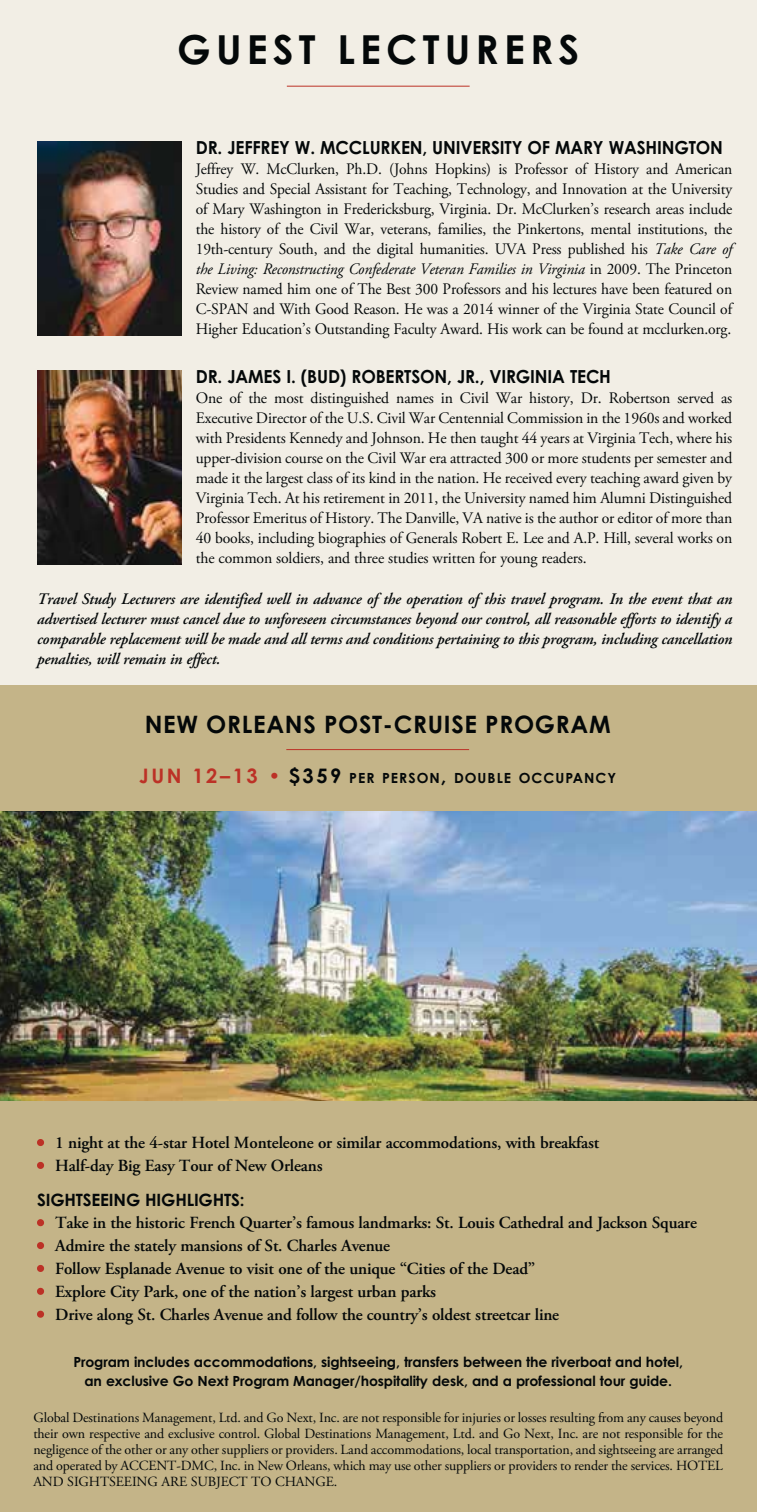
<style>
.page{position:relative;width:757px;height:1512px;background:#fff}
.page>*{position:absolute;margin:0;border:0;box-sizing:border-box;transform-origin:0 0}
.t1{font:700 40px "Century Gothic Std";letter-spacing:.13em;color:#040809}
.t2{font:700 24px "Century Gothic Std";letter-spacing:.03em;color:#040809}
.t3{font:700 18px "Century Gothic Std";letter-spacing:-.01em;color:#040809;scale:.96 1}
.t4{font:600 17px "Adobe Garamond Pro";letter-spacing:-.01em;color:#040809}
.t5{font:700 17px "Century Gothic Std";letter-spacing:-.01em;color:#040809}
.t6{font:16px/20px "Adobe Garamond Pro";letter-spacing:-.01em;color:#040809;text-align:justify}
.t7{font:italic 600 16px/20px "Adobe Garamond Pro";letter-spacing:-.01em;color:#040809;text-align:justify}
.t8{font:14px/16px "Adobe Garamond Pro";letter-spacing:-.01em;color:#040809;text-align:justify}
.t9{font:700 14px/19px "Century Gothic Std";letter-spacing:-.01em;color:#040809;text-align:center}
.t10{font:700 14px "Century Gothic Std";letter-spacing:.07em;color:#040809}
.s1{font-style:italic}
.s2{font-size:20px;color:#bc3126}
.s3{font-size:20px}
.s4{color:#bc3126}
</style>
<div class="page">
<div style="left:0;top:0;width:756px;height:1132px;background:#f2eee5"></div>
<div style="left:0;top:685px;width:756px;height:827px;background:#c4b488"></div>
<hr style="left:286px;top:749px;width:183px;height:1px;background:#bc3126">
<div style="left:37px;top:1139px;width:7px;height:7px;border:2px solid #bc3126;border-radius:50%"></div>
<div style="left:37px;top:1162px;width:7px;height:7px;border:2px solid #bc3126;border-radius:50%"></div>
<div style="left:37px;top:1219px;width:7px;height:7px;border:2px solid #bc3126;border-radius:50%"></div>
<div style="left:37px;top:1242px;width:7px;height:7px;border:2px solid #bc3126;border-radius:50%"></div>
<div style="left:37px;top:1265px;width:7px;height:7px;border:2px solid #bc3126;border-radius:50%"></div>
<div style="left:37px;top:1288px;width:7px;height:7px;border:2px solid #bc3126;border-radius:50%"></div>
<div style="left:37px;top:1311px;width:7px;height:7px;border:2px solid #bc3126;border-radius:50%"></div>
<img style="left:0;top:811px;width:756px;height:289px">
<img style="left:37px;top:141px;width:144px;height:195px">
<img style="left:37px;top:370px;width:144px;height:195px">
<hr style="left:286px;top:86px;width:183px;height:1px;background:#bc3126">
<h1 class="t1" style="left:177px;top:35px;width:403px">GUEST LECTURERS</h1>
<p class="t3" style="left:196px;top:141px;width:550px">DR. JEFFREY W. MCCLURKEN, UNIVERSITY OF MARY WASHINGTON</p>
<p class="t6" style="left:196px;top:161px;width:537px">Jeffrey W. McClurken, Ph.D. (Johns Hopkins) is Professor of History and American Studies and Special Assistant for Teaching, Technology, and Innovation at the University of Mary Washington in Fredericksburg, Virginia. Dr. McClurken’s research areas include the history of the Civil War, veterans, families, the Pinkertons, mental institutions, the 19th-century South, and the digital humanities. UVA Press published his <span class="s1">Take Care of the Living: Reconstructing Confederate Veteran Families in Virginia</span> in 2009. The Princeton Review named him one of The Best 300 Professors and his lectures have been featured on C-SPAN and With Good Reason. He was a 2014 winner of the Virginia State Council of Higher Education’s Outstanding Faculty Award. His work can be found at mcclurken.org.</p>
<p class="t3" style="left:196px;top:370px;width:434px">DR. JAMES I. (BUD) ROBERTSON, JR., VIRGINIA TECH</p>
<p class="t6" style="left:196px;top:389px;width:537px">One of the most distinguished names in Civil War history, Dr. Robertson served as Executive Director of the U.S. Civil War Centennial Commission in the 1960s and worked with Presidents Kennedy and Johnson. He then taught 44 years at Virginia Tech, where his upper-division course on the Civil War era attracted 300 or more students per semester and made it the largest class of its kind in the nation. He received every teaching award given by Virginia Tech. At his retirement in 2011, the University named him Alumni Distinguished Professor Emeritus of History. The Danville, VA native is the author or editor of more than 40 books, including biographies of Generals Robert E. Lee and A.P. Hill, several works on the common soldiers, and three studies written for young readers.</p>
<p class="t7" style="left:37px;top:590px;width:696px">Travel Study Lecturers are identified well in advance of the operation of this travel program. In the event that an advertised lecturer must cancel due to unforeseen circumstances beyond our control, all reasonable efforts to identify a comparable replacement will be made and all terms and conditions pertaining to this program, including cancellation penalties, will remain in effect.</p>
<h2 class="t2" style="left:145px;top:715px;width:467px">NEW ORLEANS POST-CRUISE PROGRAM</h2>
<p class="t10" style="left:139px;top:770px;width:478px"><span class="s2">JUN 12–13 •</span> <span class="s3">$359</span> PER PERSON<span class="s3">,</span> DOUBLE OCCUPANCY</p>
<p class="t4" style="left:37px;top:1136px;width:563px"><span class="s4">•</span> 1 night at the 4-star Hotel Monteleone or similar accommodations, with breakfast</p>
<p class="t4" style="left:37px;top:1159px;width:287px"><span class="s4">•</span> Half-day Big Easy Tour of New Orleans</p>
<p class="t5" style="left:37px;top:1193px;width:209px">SIGHTSEEING HIGHLIGHTS:</p>
<p class="t4" style="left:37px;top:1216px;width:661px"><span class="s4">•</span> Take in the historic French Quarter’s famous landmarks: St. Louis Cathedral and Jackson Square</p>
<p class="t4" style="left:37px;top:1239px;width:354px"><span class="s4">•</span> Admire the stately mansions of St. Charles Avenue</p>
<p class="t4" style="left:37px;top:1262px;width:499px"><span class="s4">•</span> Follow Esplanade Avenue to visit one of the unique “Cities of the Dead”</p>
<p class="t4" style="left:37px;top:1285px;width:400px"><span class="s4">•</span> Explore City Park, one of the nation’s largest urban parks</p>
<p class="t4" style="left:37px;top:1308px;width:523px"><span class="s4">•</span> Drive along St. Charles Avenue and follow the country’s oldest streetcar line</p>
<p class="t9" style="left:73px;top:1354px;width:611px">Program includes accommodations, sightseeing, transfers between the riverboat and hotel, an exclusive Go Next Program Manager/hospitality desk, and a professional tour guide.</p>
<p class="t8" style="left:33px;top:1411px;width:690px">Global Destinations Management, Ltd. and Go Next, Inc. are not responsible for injuries or losses resulting from any causes beyond their own respective and exclusive control. Global Destinations Management, Ltd. and Go Next, Inc. are not responsible for the negligence of the other or any other suppliers or providers. Land accommodations, local transportation, and sightseeing are arranged and operated by ACCENT-DMC, Inc. in New Orleans, which may use other suppliers or providers to render the services. HOTEL AND SIGHTSEEING ARE SUBJECT TO CHANGE.</p>
</div>
